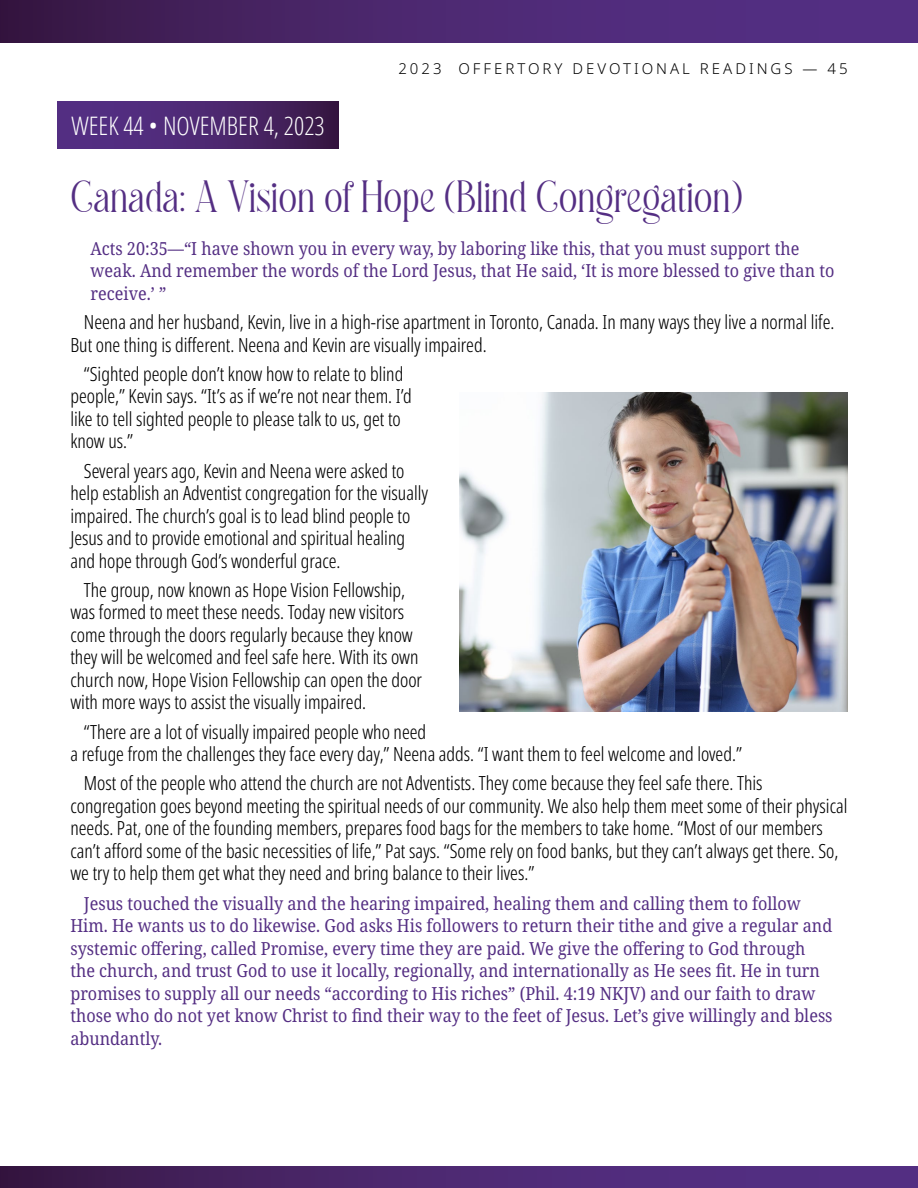
<style>
.page{position:relative;width:918px;height:1188px;background:#fff}
.page>*{position:absolute;margin:0;border:0;box-sizing:border-box;transform-origin:0 0}
.t1{font:45px "Madegra DEMO";color:#542e83}
.t2{font:300 condensed 25.5px "Open Sans";color:#fff}
.t3{font:300 extra-condensed 19.5px/22.5px "Noto Sans";color:#000}
.t4{font:18px/22.5px "Noto Serif";color:#542e83;scale:.9 1}
.t5{font:300 15px "Noto Sans";letter-spacing:.2em;color:#000}
</style>
<div class="page">
<div style="left:0;top:1167px;width:918px;height:21px;background:linear-gradient(to right,#3c1b4b,#59338e)"></div>
<div style="left:0;top:0;width:918px;height:43px;background:linear-gradient(to right,#3c1b4b,#59338e)"></div>
<div style="left:58px;top:102px;width:280px;height:46px;background:linear-gradient(to right,#59338f,#3c1b4c)"></div>
<img style="left:459px;top:392px;width:389px;height:319px">
<h2 class="t2" style="left:71px;top:108px;width:255px">WEEK 44 • NOVEMBER 4, 2023</h2>
<p class="t5" style="left:398px;top:58px;width:451px">2023 OFFERTORY DEVOTIONAL READINGS — 45</p>
<h1 class="t1" style="left:70px;top:178px;width:674px">Canada: A Vision of Hope (Blind Congregation)</h1>
<p class="t4" style="left:91px;top:238px;width:828px">Acts 20:35—“I have shown you in every way, by laboring like this, that you must support the weak. And remember the words of the Lord Jesus, that He said, ‘It is more blessed to give than to receive.’ ”</p>
<p class="t3" style="left:70px;top:311px;width:766px;text-indent:13px">Neena and her husband, Kevin, live in a high-rise apartment in Toronto, Canada. In many ways they live a normal life.<br>But one thing is different. Neena and Kevin are visually impaired.</p>
<p class="t3" style="left:70px;top:363px;width:343px;text-indent:13px">“Sighted people don’t know how to relate to blind people,” Kevin says. “It’s as if we’re not near them. I’d like to tell sighted people to please talk to us, get to know us.”</p>
<p class="t3" style="left:70px;top:460px;width:359px;text-indent:13px">Several years ago, Kevin and Neena were asked to help establish an Adventist congregation for the visually impaired. The church’s goal is to lead blind people to Jesus and to provide emotional and spiritual healing and hope through God’s wonderful grace.</p>
<p class="t3" style="left:70px;top:579px;width:353px;text-indent:13px">The group, now known as Hope Vision Fellowship, was formed to meet these needs. Today new visitors come through the doors regularly because they know they will be welcomed and feel safe here. With its own church now, Hope Vision Fellowship can open the door with more ways to assist the visually impaired.</p>
<p class="t3" style="left:70px;top:721px;width:673px;text-indent:13px">“There are a lot of visually impaired people who need<br>a refuge from the challenges they face every day,” Neena adds. “I want them to feel welcome and loved.”</p>
<p class="t3" style="left:70px;top:773px;width:779px;text-indent:13px">Most of the people who attend the church are not Adventists. They come because they feel safe there. This congregation goes beyond meeting the spiritual needs of our community. We also help them meet some of their physical needs. Pat, one of the founding members, prepares food bags for the members to take home. “Most of our members can’t afford some of the basic necessities of life,” Pat says. “Some rely on food banks, but they can’t always get there. So, we try to help them get what they need and bring balance to their lives.”</p>
<p class="t4" style="left:70px;top:892px;width:848px;text-indent:13px">Jesus touched the visually and the hearing impaired, healing them and calling them to follow Him. He wants us to do likewise. God asks His followers to return their tithe and give a regular and systemic offering, called Promise, every time they are paid. We give the offering to God through the church, and trust God to use it locally, regionally, and internationally as He sees fit. He in turn promises to supply all our needs “according to His riches” (Phil. 4:19 NKJV) and our faith to draw those who do not yet know Christ to find their way to the feet of Jesus. Let’s give willingly and bless abundantly.</p>
</div>
